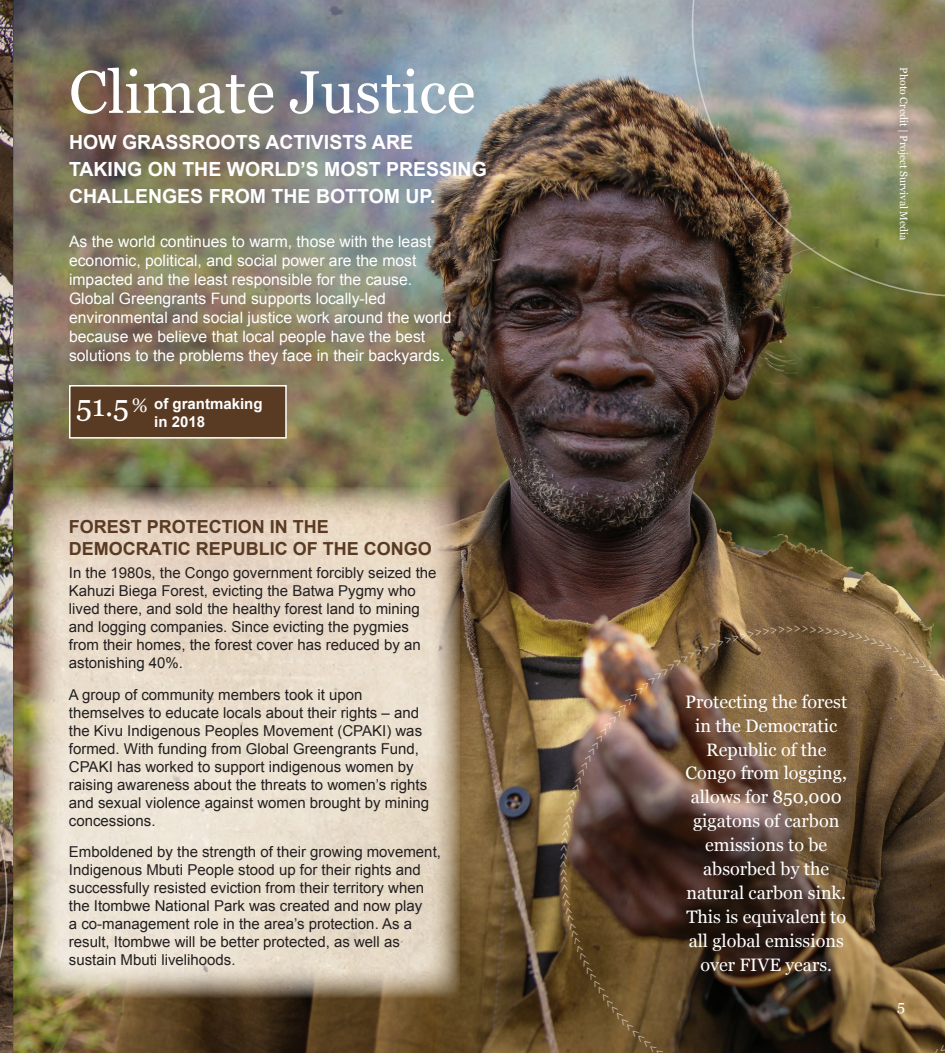
<style>
.page{position:relative;width:945px;height:1053px;background:#fff}
.page>*{position:absolute;margin:0;border:0;box-sizing:border-box;transform-origin:0 0}
.t1{font:60px "Georgia";color:#fff}
.t2{font:30px "Georgia";color:#fff}
.t3{font:700 19.5px/27px "Arial";color:#fff}
.t4{font:18px/24px "Georgia";color:#fff;text-align:center}
.t5{font:700 18px/21.6px "Arial";color:#593b24}
.t6{font:15.75px/18.9px "Arial";color:#fff}
.t7{font:15px/18px "Arial";color:#231f20}
.t8{font:700 15px/18px "Arial";color:#fff}
.t9{font:15px "Georgia";color:#fff}
.t10{font:12px "Georgia";color:#fff}
.t11{font:10.5px "Georgia";color:#fff}
.s1{font-size:19.5px}
</style>
<div class="page">
<img style="left:0;top:0;width:945px;height:1053px">
<img style="left:28px;top:487px;width:432px;height:511px">
<div style="left:69px;top:385px;width:218px;height:54px;background:#593b24;border:2px solid #fff"></div>
<img style="left:692px;top:0;width:253px;height:297px">
<img style="left:0;top:625px;width:7px;height:428px">
<svg style="left:939px;top:1044px;width:6px;height:9px"></svg>
<svg style="left:561px;top:869px;width:102px;height:184px;background:#5f4525"></svg>
<img style="left:561px;top:626px;width:384px;height:233px">
<h1 class="t1" style="left:69px;top:48px;width:408px">Climate Justice</h1>
<h3 class="t3" style="left:69px;top:130px;width:419px">HOW GRASSROOTS ACTIVISTS ARE<br>TAKING ON THE WORLD’S MOST PRESSING<br>CHALLENGES FROM THE BOTTOM UP.</h3>
<p class="t6" style="left:69px;top:233px;width:384px">As the world continues to warm, those with the least economic, political, and social power are the most impacted and the least responsible for the cause.<br>Global Greengrants Fund supports locally-led environmental and social justice work around the world because we believe that local people have the best solutions to the problems they face in their backyards.</p>
<p class="t8" style="left:154px;top:395px;width:110px">of grantmaking in 2018</p>
<h2 class="t2" style="left:76px;top:384px;width:73px">51.5 <span class="s1">%</span></h2>
<p class="t5" style="left:69px;top:517px;width:365px">FOREST PROTECTION IN THE<br>DEMOCRATIC REPUBLIC OF THE CONGO</p>
<p class="t7" style="left:69px;top:564px;width:369px">In the 1980s, the Congo government forcibly seized the Kahuzi Biega Forest, evicting the Batwa Pygmy who lived there, and sold the healthy forest land to mining and logging companies. Since evicting the pygmies from their homes, the forest cover has reduced by an astonishing 40%.</p>
<p class="t7" style="left:69px;top:685px;width:362px">A group of community members took it upon themselves to educate locals about their rights – and the Kivu Indigenous Peoples Movement (CPAKI) was formed. With funding from Global Greengrants Fund, CPAKI has worked to support indigenous women by raising awareness about the threats to women’s rights and sexual violence against women brought by mining concessions.</p>
<p class="t7" style="left:69px;top:843px;width:374px">Emboldened by the strength of their growing movement, Indigenous Mbuti People stood up for their rights and successfully resisted eviction from their territory when the Itombwe National Park was created and now play<br>a co-management role in the area’s protection. As a result, Itombwe will be better protected, as well as sustain Mbuti livelihoods.</p>
<p class="t10" style="left:554px;top:868px;width:9px;rotate:-90deg">&gt;</p>
<p class="t11" style="left:912px;top:67px;width:175px;rotate:90deg">Photo Credit | Project Survival Media</p>
<p class="t4" style="left:685px;top:689px;width:164px">Protecting the forest in the Democratic<br>Republic of the<br>Congo from logging, allows for 850,000 gigatons of carbon emissions to be absorbed by the natural carbon sink.<br>This is equivalent to all global emissions over FIVE years.</p>
<p class="t9" style="left:897px;top:995px;width:9px">5</p>
</div>
